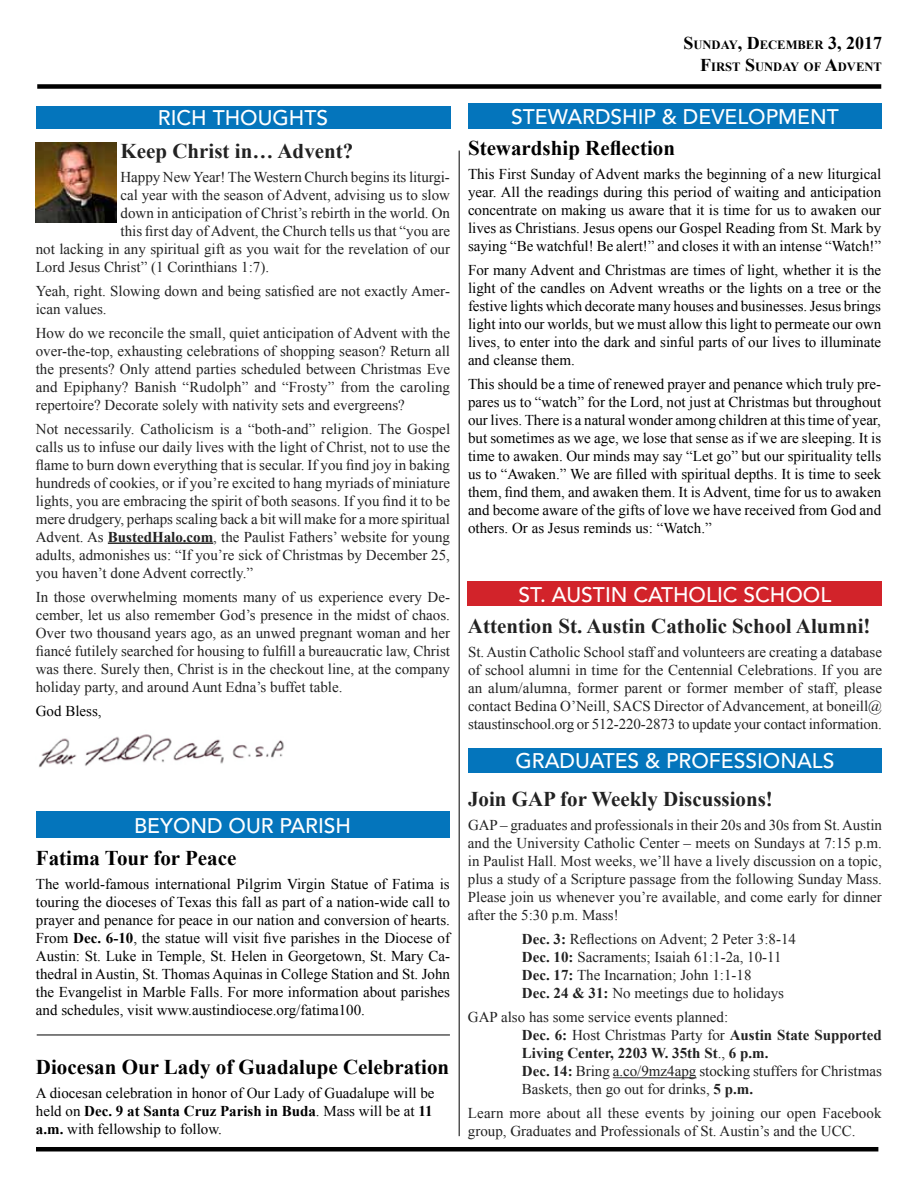
<style>
.page{position:relative;width:918px;height:1188px;background:#fff}
.page>*{position:absolute;margin:0;border:0;box-sizing:border-box;transform-origin:0 0}
.t1{font:500 21px "Avenir LT Std";color:#fff}
.t2{font:700 21px "Times New Roman";color:#222}
.t3{font:700 21px "Times New Roman";color:#000}
.t4{font:15px/18px "Times New Roman";color:#222;text-align:justify}
.t5{font:15px/18px "Times New Roman";color:#000;text-align:justify}
.t6{font:700 12.6px/21.6px "Times New Roman";color:#000;text-align:right}
.s1{font-weight:700}
.s2{font-size:18px}
</style>
<div class="page">
<div style="left:37px;top:84px;width:844px;height:5px;background:#000"></div>
<div style="left:36px;top:106px;width:414px;height:23px;background:#0475bc"></div>
<hr style="left:459px;top:151px;width:1px;height:985px;background:#000">
<div style="left:468px;top:748px;width:414px;height:25px;background:#0475bc"></div>
<hr style="left:36px;top:1147px;width:842px;height:4px;background:#000">
<img style="left:36px;top:142px;width:80px;height:81px">
<hr style="left:613px;top:1077px;width:84px;height:1px;background:#222">
<div style="left:468px;top:103px;width:414px;height:26px;background:#0475bc"></div>
<div style="left:468px;top:582px;width:414px;height:24px;background:#d2232a"></div>
<hr style="left:108px;top:542px;width:105px;height:2px;background:#222">
<img style="left:38px;top:734px;width:246px;height:34px">
<hr style="left:37px;top:1035px;width:413px;height:1px;background:#000">
<div style="left:36px;top:812px;width:413px;height:26px;background:#0475bc"></div>
<h1 class="t1" style="left:158px;top:106px;width:172px">RICH THOUGHTS</h1>
<h1 class="t2" style="left:121px;top:138px;width:234px">Keep Christ in… Advent?</h1>
<p class="t4" style="left:121px;top:167px;width:331px">Happy New Year! The Western Church begins its liturgi-</p>
<p class="t4" style="left:121px;top:185px;width:331px">cal year with the season of Advent, advising us to slow</p>
<p class="t4" style="left:121px;top:203px;width:331px">down in anticipation of Christ’s rebirth in the world. On</p>
<p class="t4" style="left:121px;top:221px;width:331px">this first day of Advent, the Church tells us that “you are</p>
<p class="t4" style="left:36px;top:239px;width:416px">not lacking in any spiritual gift as you wait for the revelation of our</p>
<p class="t4" style="left:36px;top:257px;width:235px">Lord Jesus Christ” (1 Corinthians 1:7).</p>
<p class="t4" style="left:36px;top:281px;width:416px">Yeah, right. Slowing down and being satisfied are not exactly Amer&shy;ican values.</p>
<p class="t4" style="left:36px;top:323px;width:416px">How do we reconcile the small, quiet anticipation of Advent with the over-the-top, exhausting celebrations of shopping season? Return all the presents? Only attend parties scheduled between Christmas Eve and Epiphany? Banish “Rudolph” and “Frosty” from the caroling repertoire? Decorate solely with nativity sets and evergreens?</p>
<p class="t4" style="left:36px;top:419px;width:416px">Not necessarily. Catholicism is a “both-and” religion. The Gospel calls us to infuse our daily lives with the light of Christ, not to use the flame to burn down everything that is secular. If you find joy in baking hundreds of cookies, or if you’re excited to hang myriads of miniature lights, you are embracing the spirit of both seasons. If you find it to be mere drudgery, perhaps scaling back a bit will make for a more spiritual Advent. As <span class="s1">BustedHalo.com</span>, the Paulist Fathers’ website for young adults, admonishes us: “If you’re sick of Christmas by December 25, you haven’t done Advent correctly.”</p>
<p class="t4" style="left:36px;top:587px;width:416px">In those overwhelming moments many of us experience every De&shy;cember, let us also remember God’s presence in the midst of chaos.<br>Over two thousand years ago, as an unwed pregnant woman and her fiancé futilely searched for housing to fulfill a bureaucratic law, Christ was there. Surely then, Christ is in the checkout line, at the company holiday party, and around Aunt Edna’s buffet table.</p>
<p class="t5" style="left:36px;top:701px;width:67px">God Bless,</p>
<h1 class="t1" style="left:134px;top:814px;width:219px">BEYOND OUR PARISH</h1>
<h1 class="t3" style="left:36px;top:846px;width:202px">Fatima Tour for Peace</h1>
<p class="t5" style="left:36px;top:875px;width:416px">The world-famous international Pilgrim Virgin Statue of Fatima is touring the dioceses of Texas this fall as part of a nation-wide call to prayer and penance for peace in our nation and conversion of hearts.<br>From <span class="s1">Dec. 6-10</span>, the statue will visit five parishes in the Diocese of Austin: St. Luke in Temple, St. Helen in Georgetown, St. Mary Ca&shy;thedral in Austin, St. Thomas Aquinas in College Station and St. John the Evangelist in Marble Falls. For more information about parishes and schedules, visit www.austindiocese.org/fatima100.</p>
<h1 class="t3" style="left:36px;top:1055px;width:415px">Diocesan Our Lady of Guadalupe Celebration</h1>
<p class="t5" style="left:36px;top:1084px;width:400px;text-align:left">A diocesan celebration in honor of Our Lady of Guadalupe will be held on <span class="s1">Dec. 9 at Santa Cruz Parish in Buda</span>. Mass will be at <span class="s1">11 a.m.</span> with fellowship to follow.</p>
<p class="t6" style="left:683px;top:34px;width:200px"><span class="s2">S</span>UNDAY<span class="s2">, D</span>ECEMBER <span class="s2">3, 2017<br>F</span>IRST <span class="s2">S</span>UNDAY OF <span class="s2">A</span>DVENT</p>
<h1 class="t1" style="left:511px;top:104px;width:329px">STEWARDSHIP &amp; DEVELOPMENT</h1>
<h1 class="t3" style="left:468px;top:136px;width:209px">Stewardship Reflection</h1>
<p class="t5" style="left:468px;top:165px;width:415px">This First Sunday of Advent marks the beginning of a new liturgical year. All the readings during this period of waiting and anticipation concentrate on making us aware that it is time for us to awaken our lives as Christians. Jesus opens our Gospel Reading from St. Mark by saying “Be watchful! Be alert!” and closes it with an intense “Watch!”</p>
<p class="t5" style="left:468px;top:261px;width:415px">For many Advent and Christmas are times of light, whether it is the light of the candles on Advent wreaths or the lights on a tree or the festive lights which decorate many houses and businesses. Jesus brings light into our worlds, but we must allow this light to permeate our own lives, to enter into the dark and sinful parts of our lives to illuminate and cleanse them.</p>
<p class="t5" style="left:468px;top:375px;width:415px">This should be a time of renewed prayer and penance which truly pre&shy;pares us to “watch” for the Lord, not just at Christmas but throughout our lives. There is a natural wonder among children at this time of year, but sometimes as we age, we lose that sense as if we are sleeping. It is time to awaken. Our minds may say “Let go” but our spirituality tells us to “Awaken.” We are filled with spiritual depths. It is time to seek them, find them, and awaken them. It is Advent, time for us to awaken and become aware of the gifts of love we have received from God and others. Or as Jesus reminds us: “Watch.”</p>
<h1 class="t1" style="left:519px;top:583px;width:314px">ST. AUSTIN CATHOLIC SCHOOL</h1>
<h1 class="t2" style="left:468px;top:614px;width:404px">Attention St. Austin Catholic School Alumni!</h1>
<p class="t4" style="left:468px;top:643px;width:416px">St. Austin Catholic School staff and volunteers are creating a database of school alumni in time for the Centennial Celebrations. If you are an alum/alumna, former parent or former member of staff, please contact Bedina O’Neill, SACS Director of Advancement, at boneill@ staustinschool.org or 512-220-2873 to update your contact information.</p>
<h1 class="t1" style="left:516px;top:749px;width:320px">GRADUATES &amp; PROFESSIONALS</h1>
<h1 class="t2" style="left:468px;top:787px;width:306px">Join GAP for Weekly Discussions!</h1>
<p class="t4" style="left:468px;top:816px;width:416px">GAP – graduates and professionals in their 20s and 30s from St. Austin and the University Catholic Center – meets on Sundays at 7:15 p.m. in Paulist Hall. Most weeks, we’ll have a lively discussion on a topic, plus a study of a Scripture passage from the following Sunday Mass.<br>Please join us whenever you’re available, and come early for dinner after the 5:30 p.m. Mass!</p>
<p class="t4" style="left:522px;top:930px;width:276px;text-align:left"><span class="s1">Dec. 3:</span> Reflections on Advent; 2 Peter 3:8-14<br><span class="s1">Dec. 10:</span> Sacraments; Isaiah 61:1-2a, 10-11<br><span class="s1">Dec. 17:</span> The Incarnation; John 1:1-18<br><span class="s1">Dec. 24 &amp; 31:</span> No meetings due to holidays</p>
<p class="t4" style="left:522px;top:1008px;width:362px;text-align:left;text-indent:-54px">GAP also has some service events planned:<br><span class="s1">Dec. 6:</span> Host Christmas Party for <span class="s1">Austin State Supported Living Center, 2203 W. 35th St</span>., <span class="s1">6 p.m.<br>Dec. 14:</span> Bring a.co/9mz4apg stocking stuffers for Christmas Baskets, then go out for drinks, <span class="s1">5 p.m.</span></p>
<p class="t4" style="left:468px;top:1104px;width:415px">Learn more about all these events by joining our open Facebook group, Graduates and Professionals of St. Austin’s and the UCC.</p>
</div>
